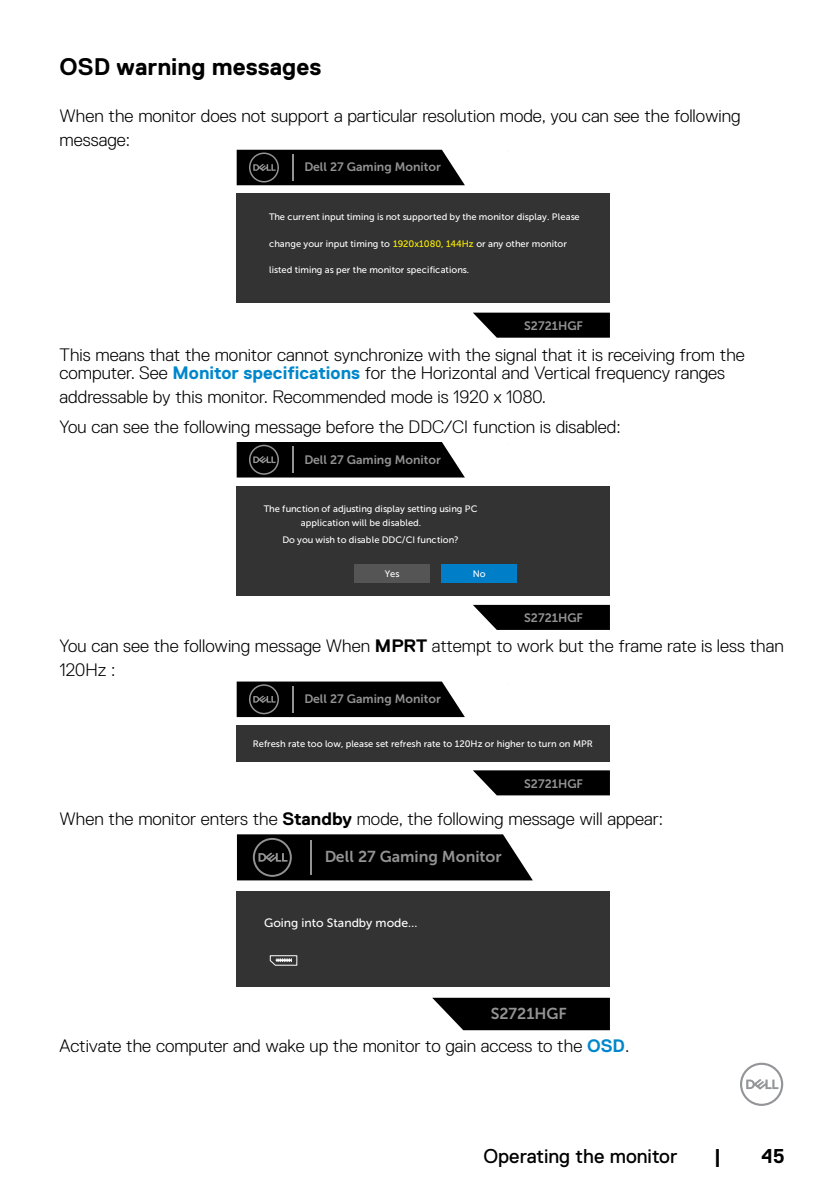
<style>
.page{position:relative;width:840px;height:1191px;background:#fff}
.page>*{position:absolute;margin:0;border:0;box-sizing:border-box;transform-origin:0 0}
.Head3{font:700 24px "Dell Replica";color:#000}
.t1{font:20px "Dell Replica";color:#000}
.t2{font:700 20px "Dell Replica";color:#000}
.Paragraph{font:300 18px/24px "Dell Replica";color:#000}
.t3{font:15.8px "Museo Sans For Dell 700";color:#939393}
.t4{font:12.2px "Museo Sans For Dell 700";color:#939393}
.t5{font:12.2px "Museo Sans For Dell 500";color:#fff}
.t6{font:9.4px/14.4px "Museo Sans For Dell 500";color:#fff}
.s1{color:#fff200}
.s2{font-weight:700;color:#0087cb}
.s3{font-weight:700}
</style>
<div class="page">
<svg style="left:740px;top:1062px;width:42px;height:44px"></svg>
<svg style="left:473px;top:313px;width:136px;height:25px;background:#191919"></svg>
<div style="left:236px;top:194px;width:373px;height:109px;background:#333"></div>
<svg style="left:236px;top:150px;width:228px;height:35px;background:#101010"></svg>
<hr style="left:292px;top:154px;width:2px;height:27px;background:#939393">
<svg style="left:473px;top:605px;width:136px;height:25px;background:#161616"></svg>
<div style="left:236px;top:486px;width:373px;height:109px;background:#333"></div>
<div style="left:441px;top:564px;width:75px;height:19px;background:#007fc8"></div>
<div style="left:354px;top:564px;width:75px;height:19px;background:#555"></div>
<svg style="left:236px;top:442px;width:228px;height:35px;background:#101010"></svg>
<hr style="left:292px;top:446px;width:2px;height:27px;background:#939393">
<svg style="left:473px;top:770px;width:136px;height:25px;background:#191919"></svg>
<div style="left:236px;top:725px;width:373px;height:37px;background:#333"></div>
<svg style="left:236px;top:681px;width:228px;height:36px;background:#141414"></svg>
<hr style="left:292px;top:686px;width:2px;height:26px;background:#939393">
<svg style="left:432px;top:997px;width:177px;height:33px;background:#1b1b1b"></svg>
<div style="left:236px;top:891px;width:373px;height:95px;background:#333"></div>
<svg style="left:269px;top:955px;width:28px;height:10px"></svg>
<svg style="left:237px;top:834px;width:295px;height:46px;background:#121212"></svg>
<hr style="left:309px;top:840px;width:2px;height:34px;background:#939393">
<p class="Head3" style="left:60px;top:54px;width:263px">OSD warning messages</p>
<p class="Paragraph" style="left:60px;top:104px;width:682px">When the monitor does not support a particular resolution mode, you can see the following message:</p>
<p class="t4" style="left:304px;top:160px;width:138px">Dell 27 Gaming Monitor</p>
<p class="t6" style="left:269px;top:210px;width:312px">The current input timing is not supported by the monitor display. Please</p>
<p class="t6" style="left:269px;top:236px;width:299px">change your input timing to <span class="s1">1920x1080, 144Hz</span> or any other monitor</p>
<p class="t6" style="left:269px;top:263px;width:201px">listed timing as per the monitor specifications.</p>
<p class="t4" style="left:524px;top:319px;width:60px">S2721HGF</p>
<p class="Paragraph" style="left:60px;top:346px;width:686px;line-height:18px">This means that the monitor cannot synchronize with the signal that it is receiving from the computer. See <span class="s2">Monitor specifications</span> for the Horizontal and Vertical frequency ranges</p>
<p class="Paragraph" style="left:60px;top:385px;width:487px">addressable by this monitor. Recommended mode is 1920 x 1080.</p>
<p class="Paragraph" style="left:60px;top:414px;width:562px">You can see the following message before the DDC/CI function is disabled:</p>
<p class="t4" style="left:304px;top:452px;width:138px">Dell 27 Gaming Monitor</p>
<p class="t6" style="left:300px;top:501px;width:178px;text-indent:-37px">The function of adjusting display setting using PC application will be disabled.</p>
<p class="t6" style="left:282px;top:532px;width:178px">Do you wish to disable DDC/CI function?</p>
<p class="t6" style="left:384px;top:566px;width:16px">Yes</p>
<p class="t6" style="left:472px;top:566px;width:14px">No</p>
<p class="t4" style="left:524px;top:611px;width:60px">S2721HGF</p>
<p class="Paragraph" style="left:60px;top:634px;width:725px">You can see the following message When <span class="s3">MPRT</span> attempt to work but the frame rate is less than<br>120Hz :</p>
<p class="t4" style="left:304px;top:692px;width:138px">Dell 27 Gaming Monitor</p>
<p class="t6" style="left:253px;top:736px;width:341px">Refresh rate too low, please set refresh rate to 120Hz or higher to turn on MPR</p>
<p class="t4" style="left:524px;top:776px;width:60px">S2721HGF</p>
<p class="Paragraph" style="left:60px;top:807px;width:604px">When the monitor enters the <span class="s3">Standby</span> mode, the following message will appear:</p>
<p class="t3" style="left:324px;top:848px;width:178px">Dell 27 Gaming Monitor</p>
<p class="t5" style="left:264px;top:916px;width:155px">Going into Standby mode…</p>
<p class="t3" style="left:490px;top:1004px;width:78px">S2721HGF</p>
<p class="Paragraph" style="left:60px;top:1033px;width:571px">Activate the computer and wake up the monitor to gain access to the <span class="s2">OSD</span>.</p>
<p class="t1" style="left:483px;top:1144px;width:195px">Operating the monitor</p>
<p class="t2" style="left:713px;top:1144px;width:9px">|</p>
<p class="t2" style="left:761px;top:1144px;width:25px">45</p>
</div>
